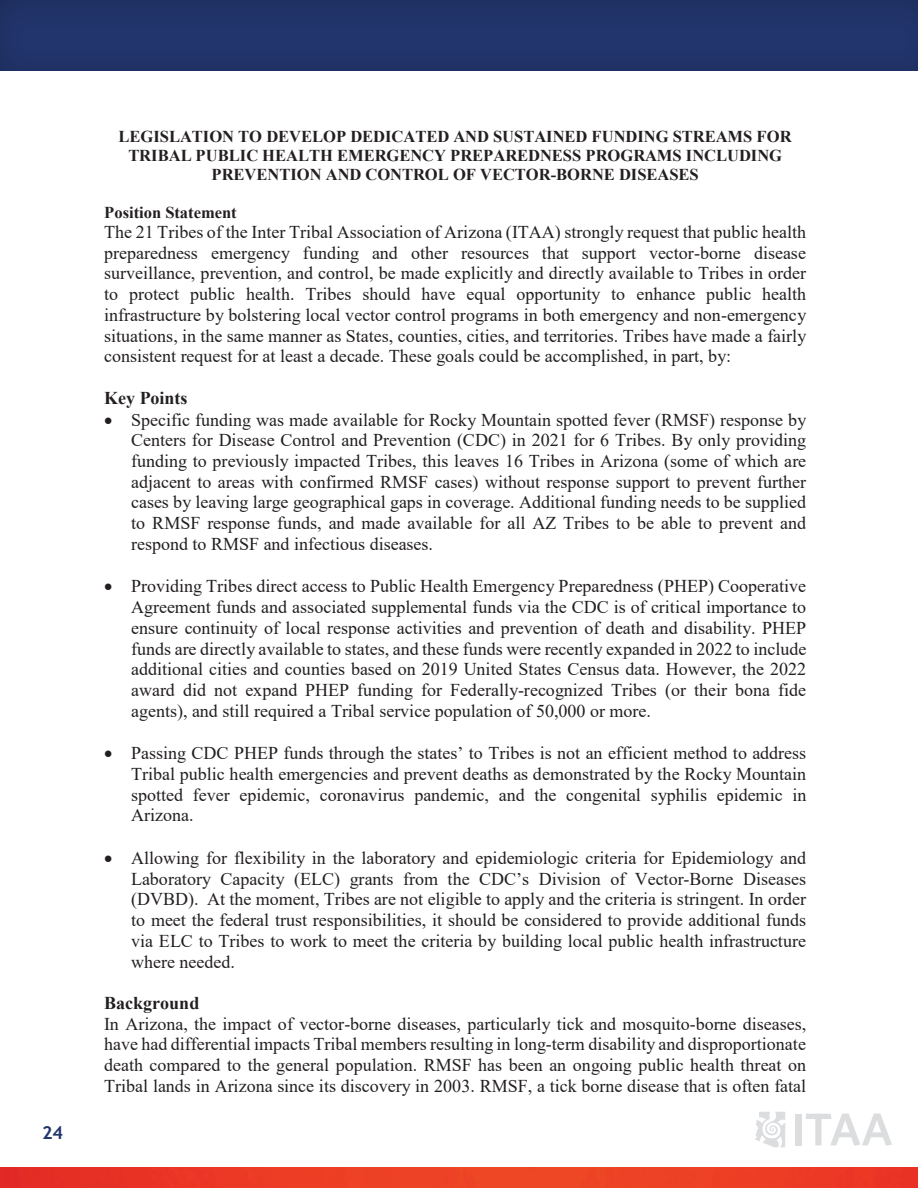
<style>
.page{position:relative;width:918px;height:1188px;background:#fff}
.page>*{position:absolute;margin:0;border:0;box-sizing:border-box;transform-origin:0 0}
.t1{font:18px/20.7px "Times New Roman";color:#231f20;text-align:justify}
.t2{font:700 18px "Times New Roman";color:#231f20}
.t3{font:700 18px "Trebuchet MS";color:#22356c}
.t4{font:700 16.5px/19px "Times New Roman";letter-spacing:-.005em;color:#231f20;text-align:center}
</style>
<div class="page">
<div style="left:795px;top:1114px;width:6px;height:31px;background:#dcdddf"></div>
<svg style="left:806px;top:1114px;width:86px;height:32px"></svg>
<svg style="left:755px;top:1112px;width:30px;height:35px"></svg>
<img style="left:0;top:1168px;width:918px;height:20px">
<div style="left:0;top:0;width:918px;height:72px;background:#21346a"></div>
<p class="t3" style="left:42px;top:1121px;width:22px">24</p>
<p class="t4" style="left:119px;top:127px;width:675px">LEGISLATION TO DEVELOP DEDICATED AND SUSTAINED FUNDING STREAMS FOR<br>TRIBAL PUBLIC HEALTH EMERGENCY PREPAREDNESS PROGRAMS INCLUDING<br>PREVENTION AND CONTROL OF VECTOR-BORNE DISEASES</p>
<p class="t4" style="left:104px;top:203px;width:134px">Position Statement</p>
<p class="t1" style="left:104px;top:221px;width:704px">The 21 Tribes of the Inter Tribal Association of Arizona (ITAA) strongly request that public health preparedness emergency funding and other resources that support vector-borne disease surveillance, prevention, and control, be made explicitly and directly available to Tribes in order to protect public health. Tribes should have equal opportunity to enhance public health infrastructure by bolstering local vector control programs in both emergency and non-emergency situations, in the same manner as States, counties, cities, and territories. Tribes have made a fairly consistent request for at least a decade. These goals could be accomplished, in part, by:</p>
<p class="t2" style="left:104px;top:385px;width:85px">Key Points</p>
<p class="t1" style="left:131px;top:409px;width:677px;text-indent:-27px">• Specific funding was made available for Rocky Mountain spotted fever (RMSF) response by Centers for Disease Control and Prevention (CDC) in 2021 for 6 Tribes. By only providing funding to previously impacted Tribes, this leaves 16 Tribes in Arizona (some of which are adjacent to areas with confirmed RMSF cases) without response support to prevent further cases by leaving large geographical gaps in coverage. Additional funding needs to be supplied to RMSF response funds, and made available for all AZ Tribes to be able to prevent and respond to RMSF and infectious diseases.</p>
<p class="t1" style="left:131px;top:575px;width:677px;text-indent:-27px">• Providing Tribes direct access to Public Health Emergency Preparedness (PHEP) Cooperative Agreement funds and associated supplemental funds via the CDC is of critical importance to ensure continuity of local response activities and prevention of death and disability. PHEP funds are directly available to states, and these funds were recently expanded in 2022 to include additional cities and counties based on 2019 United States Census data. However, the 2022 award did not expand PHEP funding for Federally-recognized Tribes (or their bona fide agents), and still required a Tribal service population of 50,000 or more.</p>
<p class="t1" style="left:131px;top:742px;width:677px;text-indent:-27px">• Passing CDC PHEP funds through the states’ to Tribes is not an efficient method to address Tribal public health emergencies and prevent deaths as demonstrated by the Rocky Mountain spotted fever epidemic, coronavirus pandemic, and the congenital syphilis epidemic in Arizona.</p>
<p class="t1" style="left:131px;top:847px;width:677px;text-indent:-27px">• Allowing for flexibility in the laboratory and epidemiologic criteria for Epidemiology and Laboratory Capacity (ELC) grants from the CDC’s Division of Vector-Borne Diseases (DVBD). At the moment, Tribes are not eligible to apply and the criteria is stringent. In order to meet the federal trust responsibilities, it should be considered to provide additional funds via ELC to Tribes to work to meet the criteria by building local public health infrastructure where needed.</p>
<p class="t2" style="left:104px;top:990px;width:97px">Background</p>
<p class="t1" style="left:104px;top:1013px;width:704px">In Arizona, the impact of vector-borne diseases, particularly tick and mosquito-borne diseases, have had differential impacts Tribal members resulting in long-term disability and disproportionate death compared to the general population. RMSF has been an ongoing public health threat on Tribal lands in Arizona since its discovery in 2003. RMSF, a tick borne disease that is often fatal</p>
</div>
